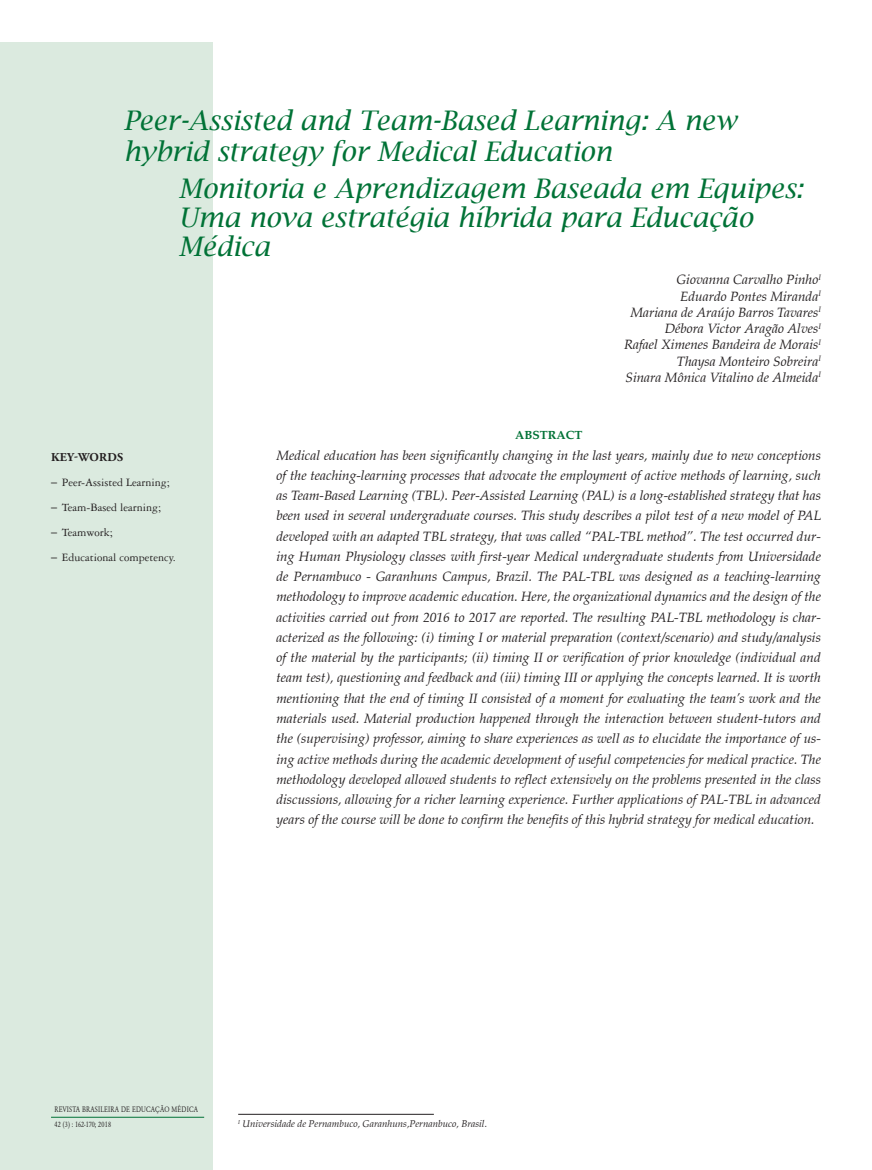
<style>
.page{position:relative;width:872px;height:1170px;background:#fff}
.page>*{position:absolute;margin:0;border:0;box-sizing:border-box;transform-origin:0 0}
._01{font:italic 27px/28.5px "Lucida Bright";color:#007236}
._00{font:italic 27px/31.5px "Lucida Bright";color:#007236}
._04{font:italic 13.5px/20.2px "Palton";color:#231f20;text-align:justify}
._02{font:italic 13.5px/16.2px "Palton";color:#231f20;text-align:right}
.t1{font:12px "Garamond 3 LT Std";color:#231f20}
.Keywords{font:700 12px "Adobe Garamond Pro";letter-spacing:.015em;color:#231f20}
._03{font:700 12px "Palton";color:#007236}
.footnote_abre{font:italic 9.75px "Palton";color:#231f20}
.t2{font:8.25px/15px "Garamond";letter-spacing:.03em;color:#231f20;scale:.8 1}
.s1{font-family:"Palton Roman"}
</style>
<div class="page">
<div style="left:0;top:43px;width:213px;height:1126px;background:#dbeadf"></div>
<hr style="left:51px;top:1116px;width:153px;height:1px;background:#007236">
<hr style="left:238px;top:1113px;width:196px;height:1px;background:#231f20">
<p class="_00" style="left:123px;top:104px;width:615px">Peer-Assisted and Team-Based Learning: A new hybrid strategy for Medical Education</p>
<p class="_01" style="left:179px;top:174px;width:626px">Monitoria e Aprendizagem Baseada em Equipes:<br>Uma nova estratégia híbrida para Educação<br>Médica</p>
<p class="_02" style="left:624px;top:272px;width:198px">Giovanna Carvalho Pinho<sup>I<br></sup>Eduardo Pontes Miranda<sup>I<br></sup>Mariana de Araújo Barros Tavares<sup>I<br></sup>Débora Victor Aragão Alves<sup>I<br></sup>Rafael Ximenes Bandeira de Morais<sup>I<br></sup>Thaysa Monteiro Sobreira<sup>I<br></sup>Sinara Mônica Vitalino de Almeida<sup>I</sup></p>
<p class="Keywords" style="left:51px;top:450px;width:73px">KEY-WORDS</p>
<p class="t1" style="left:51px;top:475px;width:120px"><span class="s1">–</span> Peer-Assisted Learning;</p>
<p class="t1" style="left:51px;top:500px;width:112px"><span class="s1">–</span> Team-Based learning;</p>
<p class="t1" style="left:51px;top:525px;width:63px"><span class="s1">–</span> Teamwork;</p>
<p class="t1" style="left:51px;top:550px;width:126px"><span class="s1">–</span> Educational competency.</p>
<p class="_03" style="left:515px;top:428px;width:69px">ABSTRACT</p>
<p class="_04" style="left:276px;top:445px;width:546px">Medical education has been significantly changing in the last years, mainly due to new conceptions of the teaching-learning processes that advocate the employment of active methods of learning, such as Team-Based Learning (TBL). Peer-Assisted Learning (PAL) is a long-established strategy that has been used in several undergraduate courses. This study describes a pilot test of a new model of PAL developed with an adapted TBL strategy, that was called “PAL-TBL method”. The test occurred dur&shy;ing Human Physiology classes with first-year Medical undergraduate students from Universidade de Pernambuco - Garanhuns Campus, Brazil. The PAL-TBL was designed as a teaching-learning methodology to improve academic education. Here, the organizational dynamics and the design of the activities carried out from 2016 to 2017 are reported. The resulting PAL-TBL methodology is char&shy;acterized as the following: (i) timing I or material preparation (context/scenario) and study/analysis of the material by the participants; (ii) timing II or verification of prior knowledge (individual and team test), questioning and feedback and (iii) timing III or applying the concepts learned. It is worth mentioning that the end of timing II consisted of a moment for evaluating the team’s work and the materials used. Material production happened through the interaction between student-tutors and the (supervising) professor, aiming to share experiences as well as to elucidate the importance of us&shy;ing active methods during the academic development of useful competencies for medical practice. The methodology developed allowed students to reflect extensively on the problems presented in the class discussions, allowing for a richer learning experience. Further applications of PAL-TBL in advanced years of the course will be done to confirm the benefits of this hybrid strategy for medical education.</p>
<p class="t2" style="left:54px;top:1101px;width:181px">REVISTA BRASILEIRA DE EDUCAÇÃO MÉDICA<br>42 (3) : 162-170; 2018</p>
<p class="footnote_abre" style="left:238px;top:1118px;width:250px"><sup>I</sup> Universidade de Pernambuco, Garanhuns,Pernanbuco, Brasil.</p>
</div>
